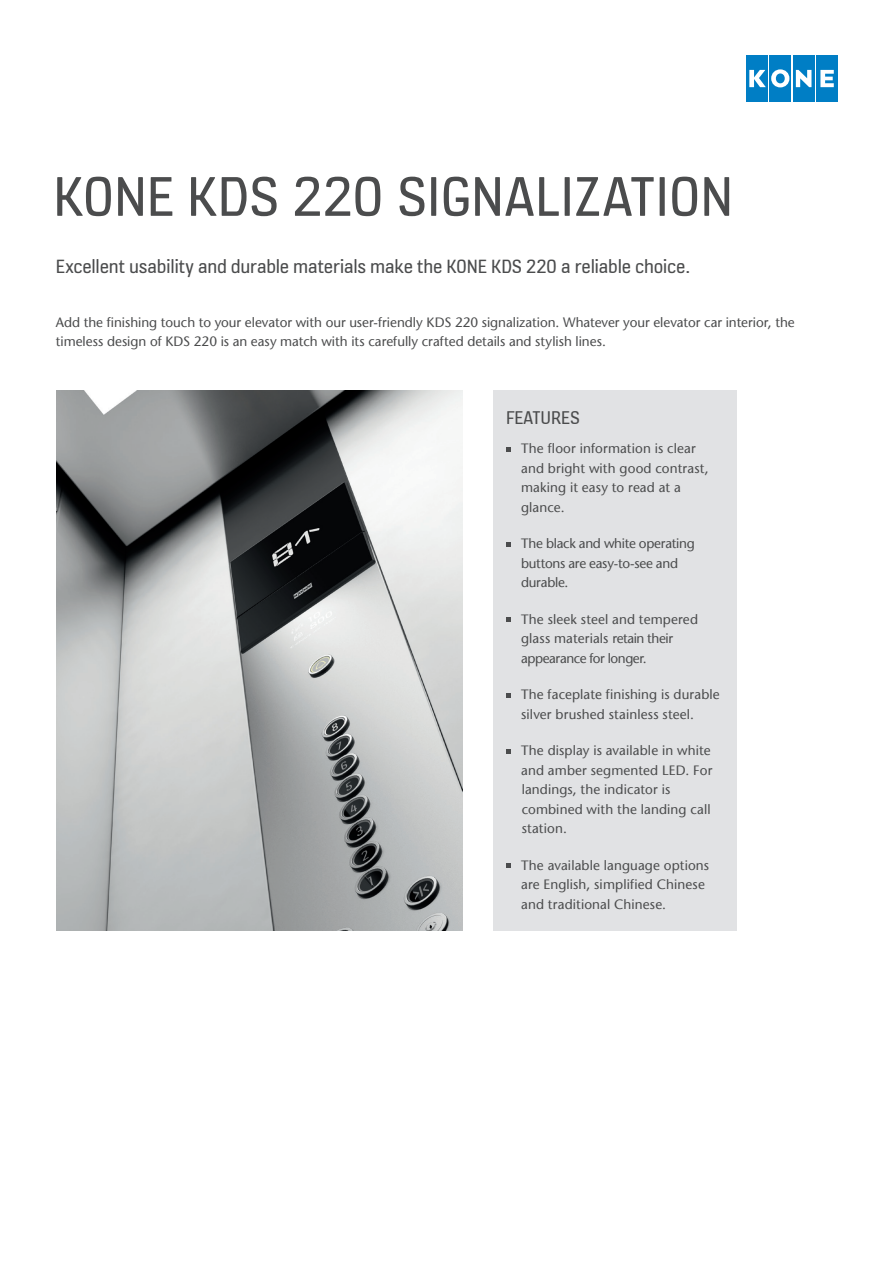
<style>
.page{position:relative;width:893px;height:1263px;background:#fff}
.page>*{position:absolute;margin:0;border:0;box-sizing:border-box;transform-origin:0 0}
.t1{font:60px "KONE Information v 13";letter-spacing:-.005em;color:#4b4c4d}
.t2{font:20.25px "KONE Information v 13";letter-spacing:-.01em;color:#4b4c4d}
.t3{font:19.5px "KONE Information v 13";color:#4b4c4d}
.t4{font:13.5px/19.5px "Stone Sans";letter-spacing:.005em;color:#4b4c4d}
.t5{font:13.5px/19.5px "Stone Sans";letter-spacing:-.02em;color:#4b4c4d}
</style>
<div class="page">
<div style="left:493px;top:390px;width:244px;height:541px;background:#e1e2e4"></div>
<svg style="left:506px;top:447px;width:5px;height:5px"></svg>
<svg style="left:506px;top:542px;width:5px;height:5px"></svg>
<svg style="left:506px;top:618px;width:5px;height:4px"></svg>
<svg style="left:506px;top:693px;width:5px;height:5px"></svg>
<svg style="left:506px;top:749px;width:5px;height:5px"></svg>
<svg style="left:506px;top:864px;width:5px;height:4px"></svg>
<img style="left:57px;top:390px;width:405px;height:541px">
<div style="left:746px;top:55px;width:21px;height:47px;background:#007ec5"></div>
<div style="left:793px;top:55px;width:21px;height:47px;background:#007ec5"></div>
<svg style="left:796px;top:70px;width:15px;height:17px"></svg>
<div style="left:770px;top:55px;width:21px;height:47px;background:#007ec5"></div>
<svg style="left:749px;top:69px;width:40px;height:18px"></svg>
<div style="left:816px;top:55px;width:22px;height:47px;background:#007ec5"></div>
<svg style="left:820px;top:70px;width:14px;height:17px"></svg>
<h1 class="t1" style="left:53px;top:157px;width:682px">KONE KDS 220 SIGNALIZATION</h1>
<h2 class="t2" style="left:56px;top:253px;width:636px">Excellent usability and durable materials make the KONE KDS 220 a reliable choice.</h2>
<p class="t4" style="left:56px;top:312px;width:741px">Add the finishing touch to your elevator with our user-friendly KDS 220 signalization. Whatever your elevator car interior, the timeless design of KDS 220 is an easy match with its carefully crafted details and stylish lines.</p>
<h3 class="t3" style="left:506px;top:404px;width:75px">FEATURES</h3>
<p class="t4" style="left:521px;top:439px;width:189px">The floor information is clear and bright with good contrast, making it easy to read at a glance.</p>
<p class="t5" style="left:521px;top:534px;width:175px">The black and white operating buttons are easy-to-see and durable.</p>
<p class="t4" style="left:521px;top:609px;width:178px">The sleek steel and tempered glass materials retain their appearance for longer.</p>
<p class="t4" style="left:521px;top:685px;width:200px">The faceplate finishing is durable silver brushed stainless steel.</p>
<p class="t4" style="left:521px;top:741px;width:193px">The display is available in white and amber segmented LED. For landings, the indicator is combined with the landing call station.</p>
<p class="t4" style="left:521px;top:855px;width:189px">The available language options are English, simplified Chinese and traditional Chinese.</p>
</div>
